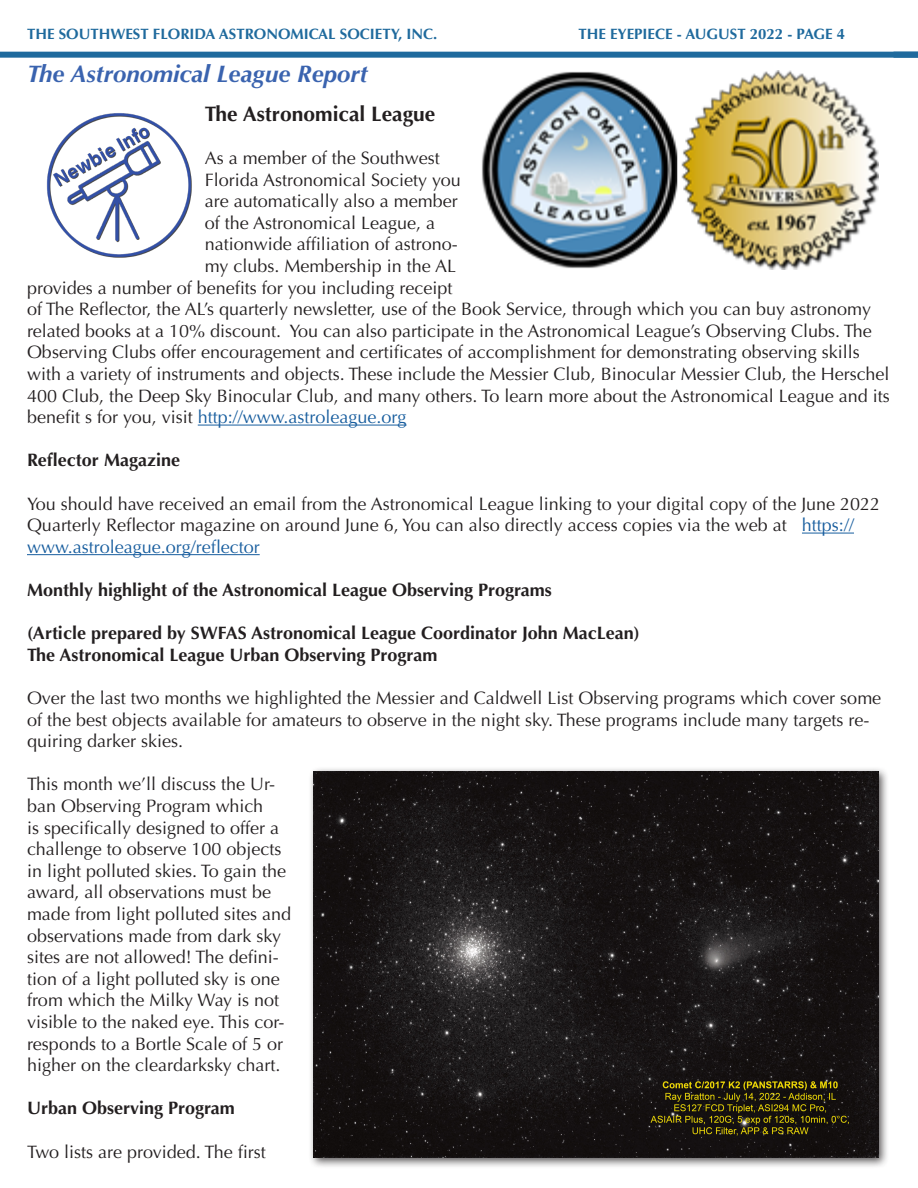
<style>
.page{position:relative;width:918px;height:1188px;background:#fff}
.page>*{position:absolute;margin:0;border:0;box-sizing:border-box;transform-origin:0 0}
.Header_1{font:italic 700 24px "Optima";color:#3a63af}
.t1{font:700 21px "Optima";color:#231f20}
.t2{font:18px/21.6px "Optima";color:#231f20}
.t3{font:700 18px "Optima";color:#231f20}
.t4{font:18px "Optima";color:#175d9e}
.t5{font:700 15px "Optima";color:#1f6a9d}
.s1{color:#231f20}
.s2{color:#175d9e}
</style>
<div class="page">
<div style="left:0;top:52px;width:918px;height:6px;background:#1f6a9d"></div>
<img style="left:481px;top:71px;width:398px;height:199px">
<hr style="left:198px;top:425px;width:209px;height:1px;background:#175d9e">
<hr style="left:802px;top:533px;width:52px;height:1px;background:#175d9e">
<hr style="left:27px;top:554px;width:233px;height:1px;background:#175d9e">
<div style="left:308px;top:766px;width:581px;height:402px;background:#231f20;opacity:.75"></div>
<img style="left:314px;top:772px;width:565px;height:386px">
<img style="left:46px;top:113px;width:146px;height:145px">
<p class="t5" style="left:27px;top:25px;width:412px">THE SOUTHWEST FLORIDA ASTRONOMICAL SOCIETY, INC.</p>
<p class="t5" style="left:578px;top:25px;width:268px">THE EYEPIECE - AUGUST 2022 - PAGE 4</p>
<p class="Header_1" style="left:27px;top:59px;width:342px">The Astronomical League Report</p>
<p class="t1" style="left:205px;top:102px;width:232px">The Astronomical League</p>
<p class="t2" style="left:205px;top:147px;width:237px">As a member of the Southwest</p>
<p class="t2" style="left:205px;top:169px;width:258px">Florida Astronomical Society you</p>
<p class="t2" style="left:205px;top:191px;width:255px">are automatically also a member</p>
<p class="t2" style="left:205px;top:212px;width:232px">of the Astronomical League, a</p>
<p class="t2" style="left:205px;top:234px;width:255px">nationwide affiliation of astrono-</p>
<p class="t2" style="left:205px;top:255px;width:253px">my clubs. Membership in the AL</p>
<p class="t2" style="left:27px;top:277px;width:427px">provides a number of benefits for you including receipt</p>
<p class="t2" style="left:27px;top:299px;width:846px">of The Reflector, the AL’s quarterly newsletter, use of the Book Service, through which you can buy astronomy</p>
<p class="t2" style="left:27px;top:320px;width:846px">related books at a 10% discount. You can also participate in the Astronomical League’s Observing Clubs. The</p>
<p class="t2" style="left:27px;top:342px;width:834px">Observing Clubs offer encouragement and certificates of accomplishment for demonstrating observing skills</p>
<p class="t2" style="left:27px;top:363px;width:864px">with a variety of instruments and objects. These include the Messier Club, Binocular Messier Club, the Herschel</p>
<p class="t2" style="left:27px;top:385px;width:864px">400 Club, the Deep Sky Binocular Club, and many others. To learn more about the Astronomical League and its</p>
<p class="t4" style="left:27px;top:407px;width:381px"><span class="s1">benefit s for you, visit</span> http://www.astroleague.org</p>
<p class="t3" style="left:27px;top:450px;width:155px">Reflector Magazine</p>
<p class="t2" style="left:27px;top:493px;width:855px">You should have received an email from the Astronomical League linking to your digital copy of the June 2022<br>Quarterly Reflector magazine on around June 6, You can also directly access copies via the web at <span class="s2">https:// www.astroleague.org/reflector</span></p>
<p class="t3" style="left:27px;top:579px;width:526px">Monthly highlight of the Astronomical League Observing Programs</p>
<p class="t3" style="left:27px;top:623px;width:614px">(Article prepared by SWFAS Astronomical League Coordinator John MacLean)</p>
<p class="t3" style="left:27px;top:644px;width:412px">The Astronomical League Urban Observing Program</p>
<p class="t2" style="left:27px;top:687px;width:856px">Over the last two months we highlighted the Messier and Caldwell List Observing programs which cover some of the best objects available for amateurs to observe in the night sky. These programs include many targets re&shy;quiring darker skies.</p>
<p class="t2" style="left:27px;top:774px;width:266px">This month we’ll discuss the Ur&shy;ban Observing Program which<br>is specifically designed to offer a challenge to observe 100 objects in light polluted skies. To gain the award, all observations must be made from light polluted sites and observations made from dark sky sites are not allowed! The defini&shy;tion of a light polluted sky is one from which the Milky Way is not visible to the naked eye. This cor&shy;responds to a Bortle Scale of 5 or higher on the cleardarksky chart.</p>
<p class="t3" style="left:27px;top:1098px;width:209px">Urban Observing Program</p>
<p class="t2" style="left:27px;top:1141px;width:240px">Two lists are provided. The first</p>
</div>
